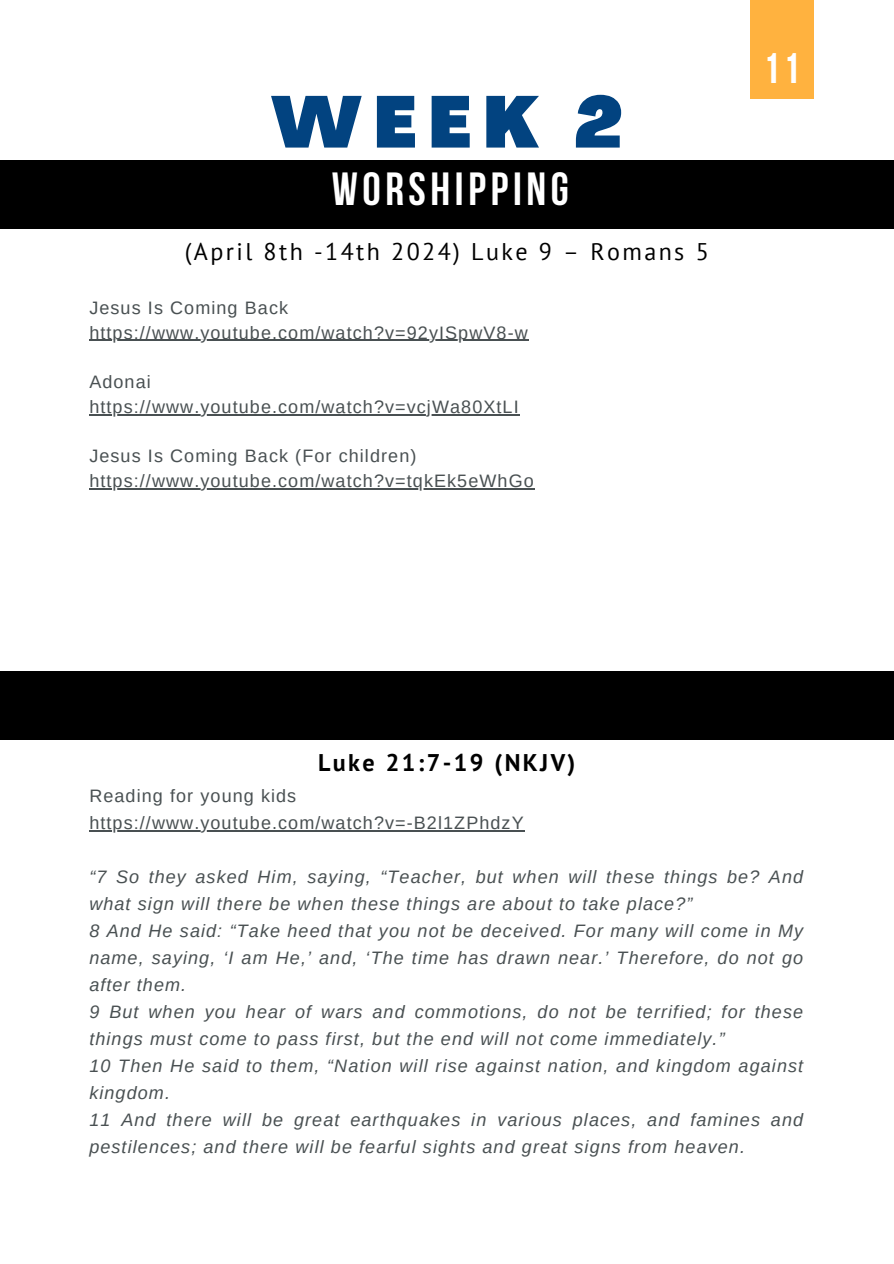
<style>
.page{position:relative;width:894px;height:1264px;background:#fff}
.page>*{position:absolute;margin:0;border:0;box-sizing:border-box;transform-origin:0 0}
.t1{font:900 71.7px "Agrandir";color:#024380}
.t2{font:700 46.2px "Bebas Neue";letter-spacing:.1em;color:#fff}
.t3{font:700 42.6px "Bebas Neue";color:#fff}
.t4{font:24px "PT Sans";letter-spacing:.1em;color:#000}
.t5{font:700 24px "PT Sans";letter-spacing:.1em;color:#000}
.t6{font:italic 18px/27px "Arimo";letter-spacing:.06em;color:#495052}
.t7{font:18px/24.8px "Arimo";letter-spacing:.06em;color:#495052}
</style>
<div class="page">
<div style="left:0;top:160px;width:893px;height:68px;background:#000"></div>
<hr style="left:89px;top:340px;width:439px;height:1px;background:#495052">
<hr style="left:89px;top:414px;width:430px;height:1px;background:#495052">
<hr style="left:89px;top:488px;width:445px;height:1px;background:#495052">
<hr style="left:89px;top:830px;width:435px;height:1px;background:#495052">
<div style="left:0;top:671px;width:893px;height:68px;background:#000"></div>
<div style="left:749px;top:0;width:64px;height:98px;background:#ffb23f"></div>
<h1 class="t1" style="left:271px;top:94px;width:353px">WEEK 2</h1>
<h2 class="t2" style="left:331px;top:170px;width:239px">WORSHIPPING</h2>
<h3 class="t4" style="left:185px;top:236px;width:525px">(April 8th -14th 2024) Luke 9 – Romans 5</h3>
<p class="t7" style="left:89px;top:295px;width:440px">Jesus Is Coming Back https://www.youtube.com/watch?v=92yISpwV8-w</p>
<p class="t7" style="left:89px;top:369px;width:431px">Adonai https://www.youtube.com/watch?v=vcjWa80XtLI</p>
<p class="t7" style="left:89px;top:444px;width:446px">Jesus Is Coming Back (For children) https://www.youtube.com/watch?v=tqkEk5eWhGo</p>
<h3 class="t3" style="left:763px;top:51px;width:38px">11</h3>
<h3 class="t5" style="left:318px;top:747px;width:259px">Luke 21:7-19 (NKJV)</h3>
<p class="t7" style="left:89px;top:782px;width:436px;line-height:27px">Reading for young kids https://www.youtube.com/watch?v=-B2l1ZPhdzY</p>
<p class="t6" style="left:89px;top:863px;width:715px">“7 So they asked Him, saying, “Teacher, but when will these things be? And what sign will there be when these things are about to take place?”<br>8 And He said: “Take heed that you not be deceived. For many will come in My name, saying, ‘I am He,’ and, ‘The time has drawn near.’ Therefore, do not go after them.<br>9 But when you hear of wars and commotions, do not be terrified; for these things must come to pass first, but the end will not come immediately.”<br>10 Then He said to them, “Nation will rise against nation, and kingdom against kingdom.<br>11 And there will be great earthquakes in various places, and famines and pestilences; and there will be fearful sights and great signs from heaven.</p>
</div>
